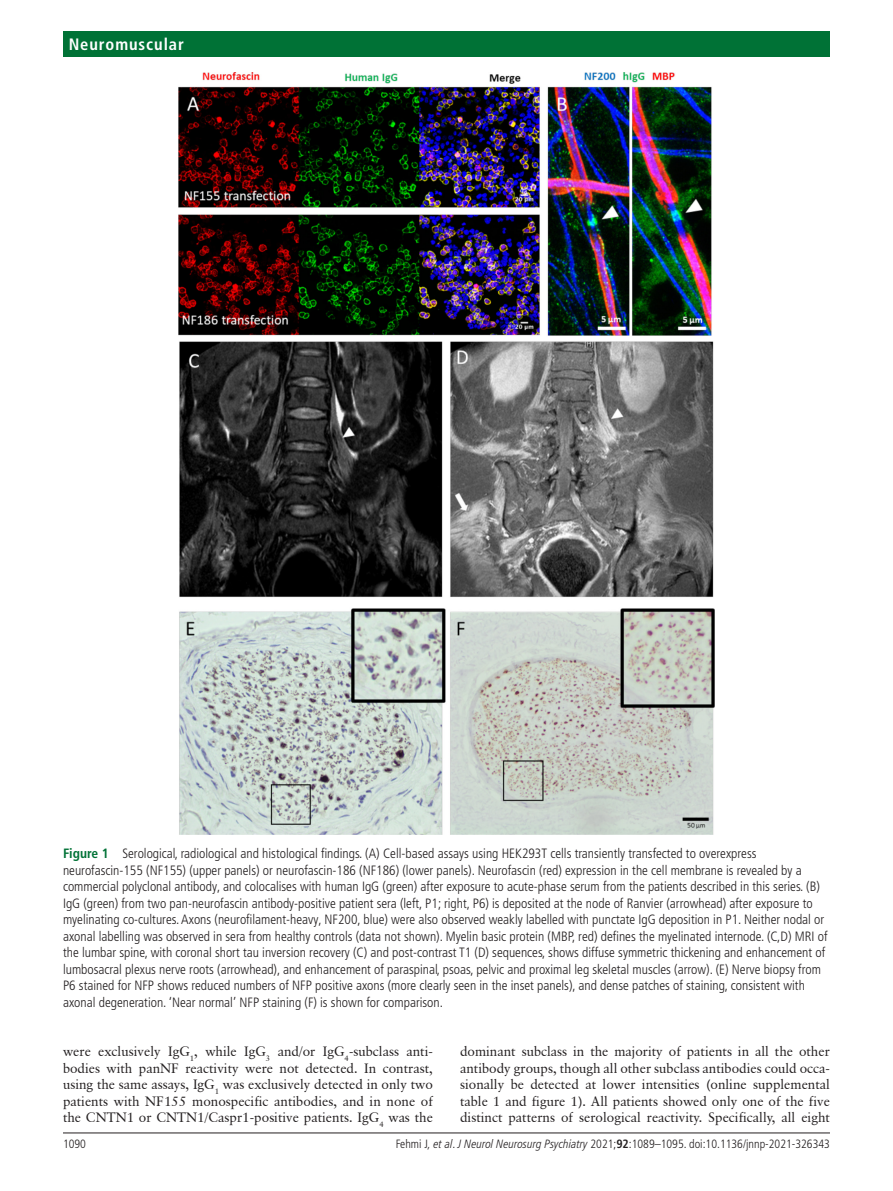
<style>
.page{position:relative;width:893px;height:1191px;background:#fff}
.page>*{position:absolute;margin:0;border:0;box-sizing:border-box;transform-origin:0 0}
.t1{font:700 condensed 16.5px "Frutiger LT Pro";letter-spacing:.055em;color:#fff}
.t2{font:300 condensed 13.5px/16.5px "Frutiger LT Pro";color:#231f20}
.t3{font:13.5px/16.5px "Classical Garamond BT";color:#231f20;text-align:justify}
.t4{font:300 condensed 12px "Frutiger LT Pro";color:#231f20}
.s1{font-weight:700;color:#007236}
.s2{font-style:italic}
.s3{font-weight:700}
</style>
<div class="page">
<hr style="left:63px;top:1132px;width:767px;height:1px;background:#231f20">
<div style="left:63px;top:31px;width:767px;height:25px;background:#007236"></div>
<img style="left:178px;top:72px;width:537px;height:762px">
<p class="t1" style="left:69px;top:34px;width:117px">Neuromuscular</p>
<p class="t2" style="left:63px;top:845px;width:766px"><span class="s1">Figure 1</span> Serological, radiological and histological findings. (A) Cell-based assays using HEK293T cells transiently transfected to overexpress neurofascin-155 (NF155) (upper panels) or neurofascin-186 (NF186) (lower panels). Neurofascin (red) expression in the cell membrane is revealed by a commercial polyclonal antibody, and colocalises with human IgG (green) after exposure to acute-phase serum from the patients described in this series. (B)<br>IgG (green) from two pan-neurofascin antibody-positive patient sera (left, P1; right, P6) is deposited at the node of Ranvier (arrowhead) after exposure to myelinating co-cultures. Axons (neurofilament-heavy, NF200, blue) were also observed weakly labelled with punctate IgG deposition in P1. Neither nodal or axonal labelling was observed in sera from healthy controls (data not shown). Myelin basic protein (MBP, red) defines the myelinated internode. (C,D) MRI of the lumbar spine, with coronal short tau inversion recovery (C) and post-contrast T1 (D) sequences, shows diffuse symmetric thickening and enhancement of lumbosacral plexus nerve roots (arrowhead), and enhancement of paraspinal, psoas, pelvic and proximal leg skeletal muscles (arrow). (E) Nerve biopsy from P6 stained for NFP shows reduced numbers of NFP positive axons (more clearly seen in the inset panels), and dense patches of staining, consistent with axonal degeneration. ‘Near normal’ NFP staining (F) is shown for comparison.</p>
<p class="t3" style="left:63px;top:1043px;width:371px">were exclusively IgG<sub>1</sub>, while IgG<sub>3</sub> and/or IgG<sub>4</sub>-subclass anti&shy;bodies with panNF reactivity were not detected. In contrast, using the same assays, IgG<sub>1</sub> was exclusively detected in only two patients with NF155 monospecific antibodies, and in none of the CNTN1 or CNTN1/Caspr1-positive patients. IgG<sub>4</sub> was the</p>
<p class="t3" style="left:460px;top:1043px;width:371px">dominant subclass in the majority of patients in all the other antibody groups, though all other subclass antibodies could occa&shy;sionally be detected at lower intensities (online supplemental table 1 and figure 1). All patients showed only one of the five distinct patterns of serological reactivity. Specifically, all eight</p>
<p class="t4" style="left:63px;top:1136px;width:25px">1090</p>
<p class="t4" style="left:396px;top:1136px;width:436px">Fehmi J<span class="s2">, et al</span>. <span class="s2">J Neurol Neurosurg Psychiatry</span> 2021;<span class="s3">92</span>:1089–1095. doi:10.1136/jnnp-2021-326343</p>
</div>
